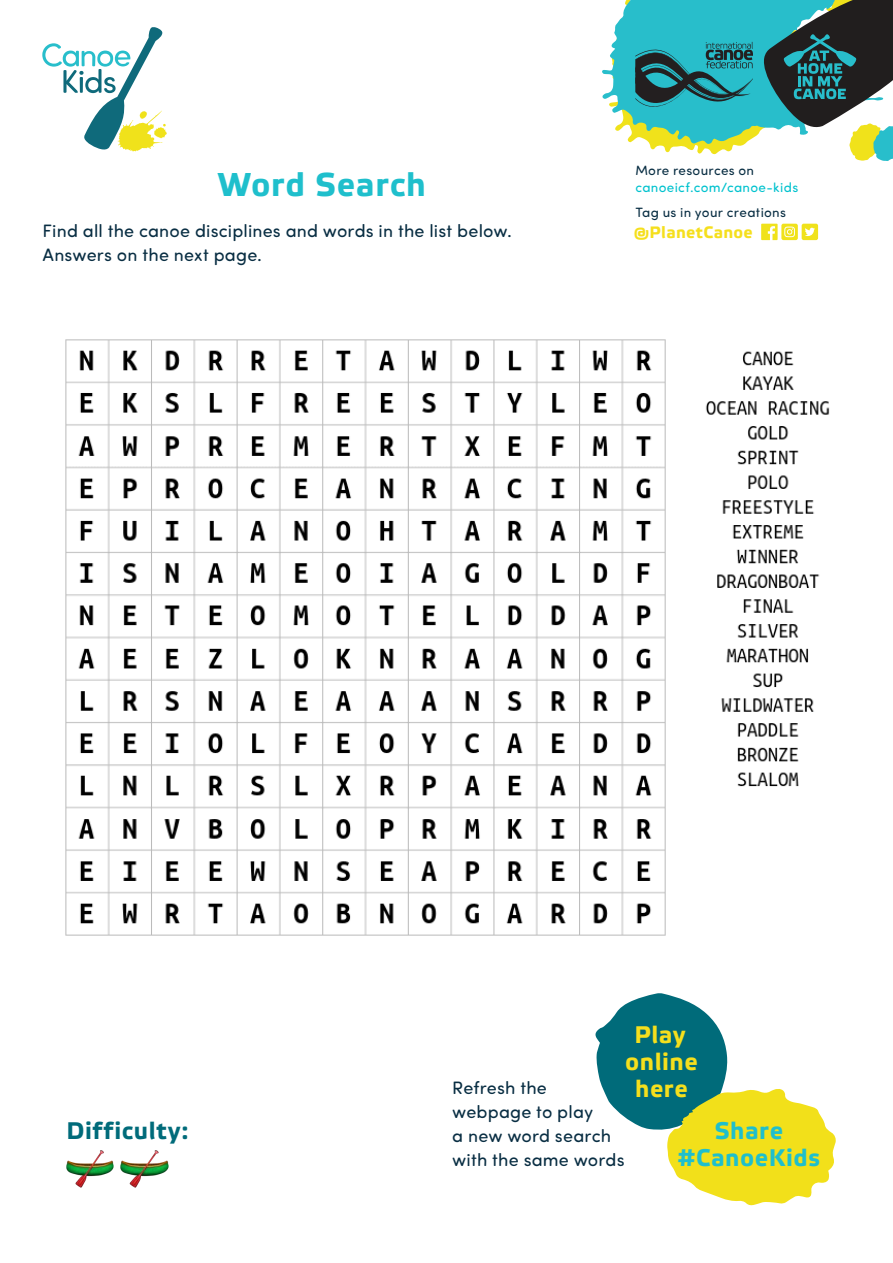
<style>
.page{position:relative;width:893px;height:1263px;background:#fff}
.page>*{position:absolute;margin:0;border:0;box-sizing:border-box;transform-origin:0 0}
.t1{font:700 33px "Etelka Text Pro";letter-spacing:.025em;color:#1fbfcc}
.t2{font:700 24px/27px "Etelka Text Pro";letter-spacing:.025em;color:#1fbfcc;text-align:center}
.t3{font:700 24px/27px "Etelka Text Pro";letter-spacing:.02em;color:#f5df1d;text-align:center}
.Head{font:700 24px "Etelka Text Pro";letter-spacing:.035em;color:#006b7a}
.Text{font:18px/24px "Bolt Rounded";letter-spacing:.005em;color:#092e43}
.t4{font:700 16.5px "Etelka Text Pro";letter-spacing:.02em;color:#f5df1d}
.t5{font:13.5px "Bolt Rounded";letter-spacing:.02em;color:#092e43}
.t6{font:13.5px "Bolt Rounded";letter-spacing:.02em;color:#00c2ce}
</style>
<div class="page">
<img style="left:65px;top:339px;width:765px;height:597px">
<svg style="left:602px;top:0;width:291px;height:161px"></svg>
<svg style="left:42px;top:27px;width:125px;height:125px"></svg>
<svg style="left:761px;top:224px;width:57px;height:16px"></svg>
<svg style="left:595px;top:993px;width:241px;height:212px"></svg>
<img style="left:66px;top:1150px;width:48px;height:38px">
<img style="left:121px;top:1150px;width:47px;height:38px">
<p class="t1" style="left:218px;top:167px;width:210px">Word Search</p>
<p class="Text" style="left:43px;top:221px;width:471px">Find all the canoe disciplines and words in the list below.<br>Answers on the next page.</p>
<p class="t5" style="left:635px;top:165px;width:120px">More resources on</p>
<p class="t6" style="left:635px;top:181px;width:164px">canoeicf.com/canoe-kids</p>
<p class="t5" style="left:635px;top:206px;width:152px">Tag us in your creations</p>
<p class="t4" style="left:634px;top:223px;width:120px">@PlanetCanoe</p>
<p class="Head" style="left:66px;top:1117px;width:124px">Difficulty:</p>
<p class="t3" style="left:625px;top:1022px;width:74px">Play online</p>
<p class="t3" style="left:635px;top:1076px;width:54px">here</p>
<p class="t2" style="left:678px;top:1118px;width:144px">Share #CanoeKids</p>
<p class="Text" style="left:452px;top:1077px;width:174px">Refresh the webpage to play<br>a new word search with the same words</p>
</div>
